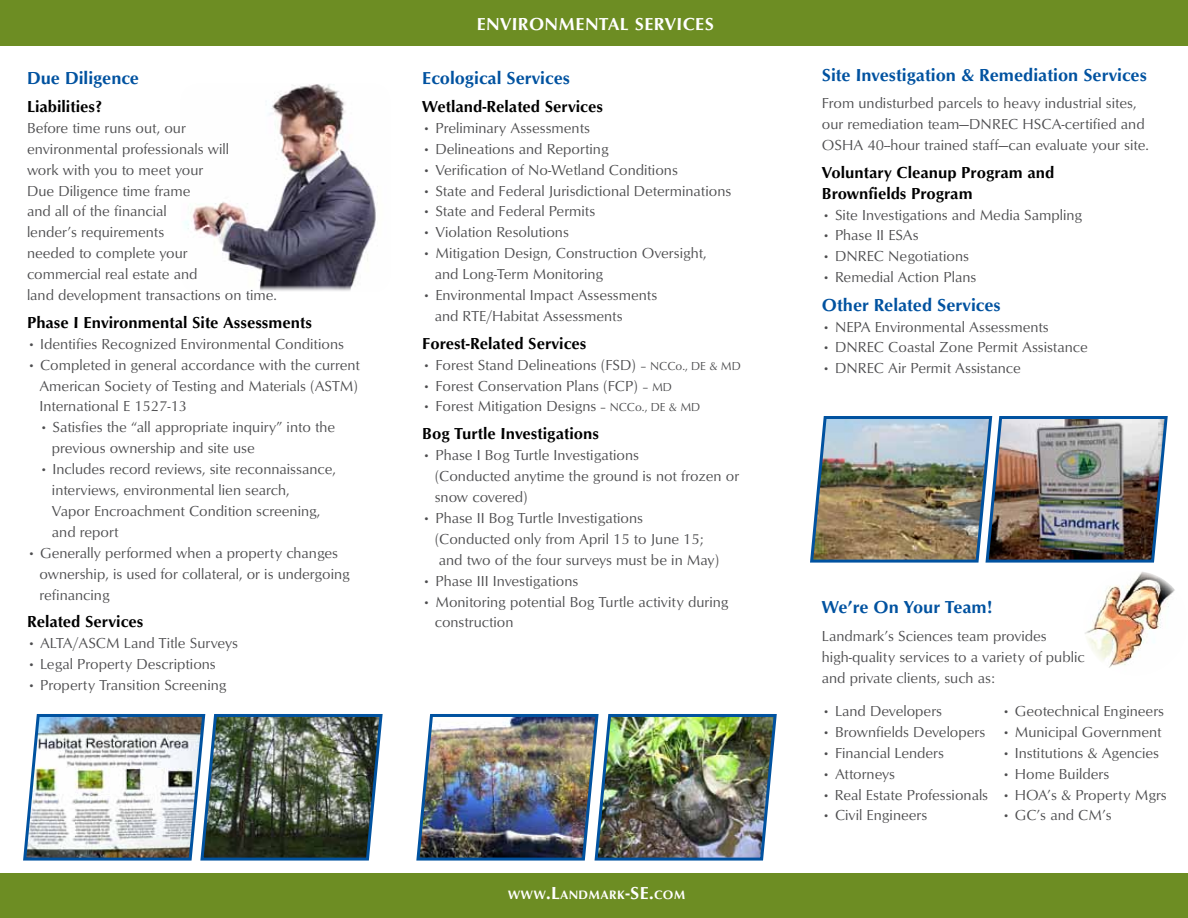
<style>
.page{position:relative;width:1188px;height:918px;background:#fff}
.page>*{position:absolute;margin:0;border:0;box-sizing:border-box;transform-origin:0 0}
.t1{font:18px "Optimum Bold DTC";color:#0052a0}
.t2{font:18px "Optimum Bold DTC";letter-spacing:.02em;color:#fff}
.t3{font:16.5px/21px "Optimum Bold DTC";color:#000}
.t4{font:15px/20.9px "Optimum Roman DTC";color:#4d4d4f}
.t5{font:12.6px "Optimum Bold DTC";letter-spacing:.03em;color:#fff}
.s1{font-size:12px}
.s2{font-size:18px}
</style>
<div class="page">
<div style="left:0;top:0;width:1188px;height:45px;background:#6d8d23"></div>
<div style="left:0;top:874px;width:1188px;height:44px;background:#6d8d23"></div>
<img style="left:184px;top:84px;width:194px;height:207px">
<img style="left:1085px;top:572px;width:90px;height:96px">
<img style="left:416px;top:714px;width:361px;height:147px">
<img style="left:810px;top:416px;width:358px;height:147px">
<img style="left:23px;top:714px;width:360px;height:147px">
<p class="t1" style="left:27px;top:68px;width:114px">Due Diligence</p>
<p class="t3" style="left:27px;top:96px;width:77px">Liabilities?</p>
<p class="t4" style="left:27px;top:117px;width:252px">Before time runs out, our environmental professionals will<br>work with you to meet your<br>Due Diligence time frame<br>and all of the financial<br>lender’s requirements<br>needed to complete your<br>commercial real estate and<br>land development transactions on time.</p>
<p class="t3" style="left:27px;top:312px;width:286px">Phase I Environmental Site Assessments</p>
<p class="t4" style="left:27px;top:333px;width:318px">• Identifies Recognized Environmental Conditions</p>
<p class="t4" style="left:39px;top:354px;width:322px;text-indent:-12px">• Completed in general accordance with the current<br>American Society of Testing and Materials (ASTM)<br>International E 1527-13</p>
<p class="t4" style="left:52px;top:417px;width:285px;text-indent:-12px">• Satisfies the “all appropriate inquiry” into the previous ownership and site use</p>
<p class="t4" style="left:52px;top:459px;width:286px;text-indent:-12px">• Includes record reviews, site reconnaissance, interviews, environmental lien search,<br>Vapor Encroachment Condition screening, and report</p>
<p class="t4" style="left:39px;top:542px;width:312px;text-indent:-12px">• Generally performed when a property changes ownership, is used for collateral, or is undergoing refinancing</p>
<p class="t3" style="left:27px;top:611px;width:118px">Related Services</p>
<p class="t4" style="left:27px;top:633px;width:212px">• ALTA/ASCM Land Title Surveys</p>
<p class="t4" style="left:27px;top:654px;width:190px">• Legal Property Descriptions</p>
<p class="t4" style="left:27px;top:674px;width:201px">• Property Transition Screening</p>
<p class="t2" style="left:477px;top:14px;width:56px">ENVIRONM</p>
<p class="t2" style="left:576px;top:14px;width:140px">ENTAL SERVICES</p>
<p class="t1" style="left:422px;top:68px;width:149px">Ecological Services</p>
<p class="t3" style="left:422px;top:96px;width:182px">Wetland-Related Services</p>
<p class="t4" style="left:422px;top:117px;width:169px">• Preliminary Assessments</p>
<p class="t4" style="left:422px;top:138px;width:188px">• Delineations and Reporting</p>
<p class="t4" style="left:422px;top:159px;width:257px">• Verification of No-Wetland Conditions</p>
<p class="t4" style="left:422px;top:180px;width:311px">• State and Federal Jurisdictional Determinations</p>
<p class="t4" style="left:422px;top:201px;width:174px">• State and Federal Permits</p>
<p class="t4" style="left:422px;top:222px;width:148px">• Violation Resolutions</p>
<p class="t4" style="left:435px;top:243px;width:273px;text-indent:-12px">• Mitigation Design, Construction Oversight, and Long-Term Monitoring</p>
<p class="t4" style="left:435px;top:284px;width:224px;text-indent:-12px">• Environmental Impact Assessments and RTE/Habitat Assessments</p>
<p class="t3" style="left:422px;top:332px;width:166px">Forest-Related Services</p>
<p class="t4" style="left:422px;top:354px;width:320px">• Forest Stand Delineations (FSD) <span class="s1">– NCCo., DE &amp; MD</span></p>
<p class="t4" style="left:422px;top:375px;width:251px">• Forest Conservation Plans (FCP) <span class="s1">– MD</span></p>
<p class="t4" style="left:422px;top:396px;width:280px">• Forest Mitigation Designs <span class="s1">– NCCo., DE &amp; MD</span></p>
<p class="t3" style="left:422px;top:423px;width:178px">Bog Turtle Investigations</p>
<p class="t4" style="left:435px;top:444px;width:306px;text-indent:-12px">• Phase I Bog Turtle Investigations<br>(Conducted anytime the ground is not frozen or snow covered)</p>
<p class="t4" style="left:435px;top:507px;width:286px;text-indent:-12px">• Phase II Bog Turtle Investigations (Conducted only from April 15 to June 15; and two of the four surveys must be in May)</p>
<p class="t4" style="left:422px;top:570px;width:158px">• Phase III Investigations</p>
<p class="t4" style="left:435px;top:591px;width:295px;text-indent:-12px">• Monitoring potential Bog Turtle activity during construction</p>
<p class="t5" style="left:508px;top:887px;width:179px">WWW<span class="s2">.L</span>ANDMARK<span class="s2">-SE.</span>COM</p>
<p class="t1" style="left:822px;top:64px;width:326px">Site Investigation &amp; Remediation Services</p>
<p class="t4" style="left:822px;top:92px;width:329px">From undisturbed parcels to heavy industrial sites, our remediation team—DNREC HSCA-certified and<br>OSHA 40--hour trained staff—can evaluate your site.</p>
<p class="t3" style="left:822px;top:161px;width:234px">Voluntary Cleanup Program and<br>Brownfields Program</p>
<p class="t4" style="left:822px;top:204px;width:262px">• Site Investigations and Media Sampling</p>
<p class="t4" style="left:822px;top:225px;width:98px">• Phase II ESAs</p>
<p class="t4" style="left:822px;top:246px;width:149px">• DNREC Negotiations</p>
<p class="t4" style="left:822px;top:267px;width:156px">• Remedial Action Plans</p>
<p class="t1" style="left:822px;top:294px;width:180px">Other Related Services</p>
<p class="t4" style="left:822px;top:316px;width:228px">• NEPA Environmental Assessments</p>
<p class="t4" style="left:822px;top:337px;width:267px">• DNREC Coastal Zone Permit Assistance</p>
<p class="t4" style="left:822px;top:358px;width:201px">• DNREC Air Permit Assistance</p>
<p class="t1" style="left:822px;top:597px;width:172px">We’re On Your Team!</p>
<p class="t4" style="left:822px;top:625px;width:264px">Landmark’s Sciences team provides high-quality services to a variety of public and private clients, such as:</p>
<p class="t4" style="left:822px;top:700px;width:122px">• Land Developers</p>
<p class="t4" style="left:822px;top:721px;width:165px">• Brownfields Developers</p>
<p class="t4" style="left:822px;top:742px;width:124px">• Financial Lenders</p>
<p class="t4" style="left:822px;top:763px;width:75px">• Attorneys</p>
<p class="t4" style="left:822px;top:784px;width:168px">• Real Estate Professionals</p>
<p class="t4" style="left:822px;top:805px;width:107px">• Civil Engineers</p>
<p class="t4" style="left:1002px;top:700px;width:164px">• Geotechnical Engineers</p>
<p class="t4" style="left:1002px;top:721px;width:162px">• Municipal Government</p>
<p class="t4" style="left:1002px;top:742px;width:159px">• Institutions &amp; Agencies</p>
<p class="t4" style="left:1002px;top:763px;width:109px">• Home Builders</p>
<p class="t4" style="left:1002px;top:784px;width:167px">• HOA’s &amp; Property Mgrs</p>
<p class="t4" style="left:1002px;top:805px;width:111px">• GC’s and CM’s</p>
</div>
